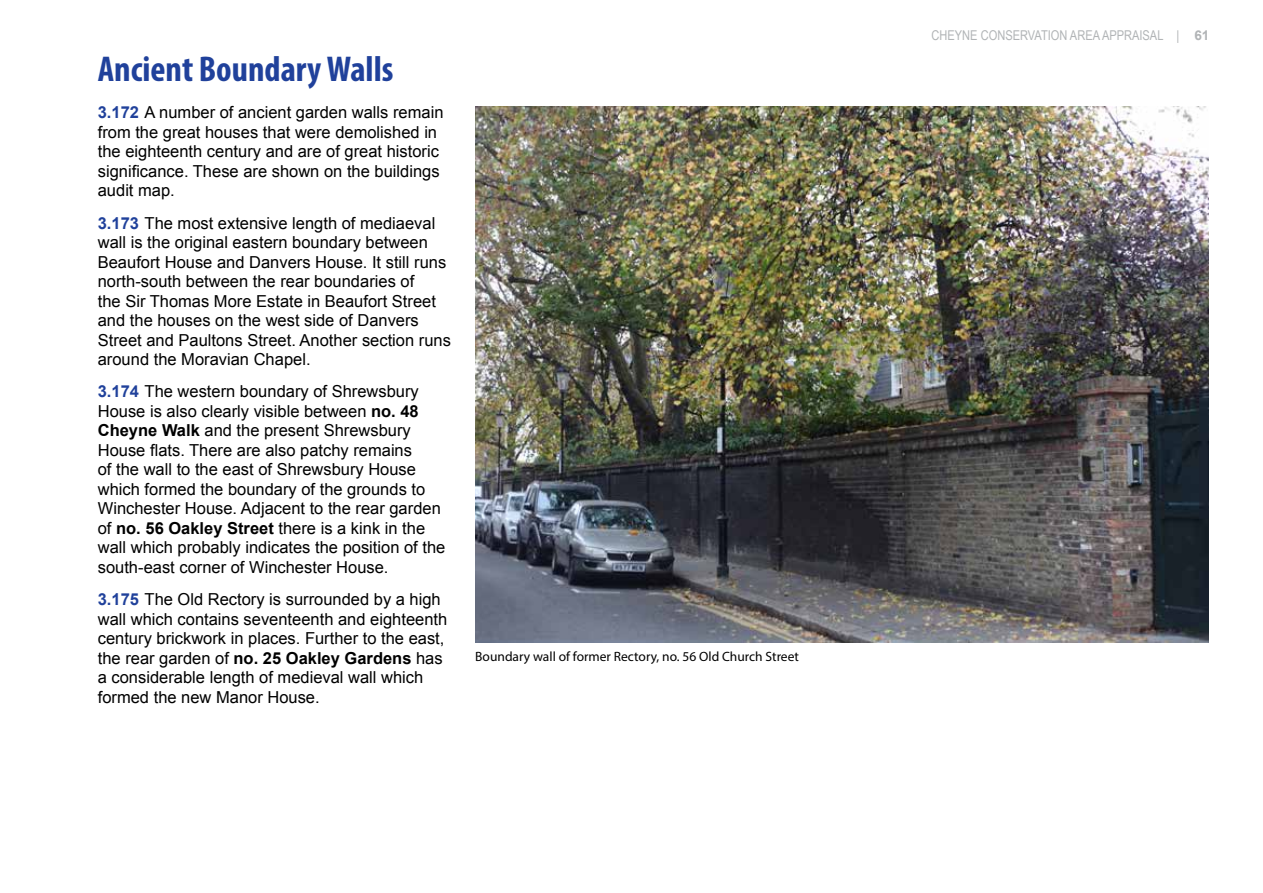
<style>
.page{position:relative;width:1263px;height:893px;background:#fff}
.page>*{position:absolute;margin:0;border:0;box-sizing:border-box;transform-origin:0 0}
.CAA_Chapter_Sub-sect{font:700 condensed 36px "Myriad Pro";color:#20419b}
.t1{font:16.5px/19.5px "Arial";color:#000}
.CAA_Photo___Map_Key{font:13.5px "Myriad Pro";color:#000}
.t2{font:13.5px "Arial Narrow";color:#b1b4b6}
.s1{font-weight:700;color:#20419b}
.s2{font-weight:700}
.s3{font-family:"Arial";font-weight:700}
</style>
<div class="page">
<img style="left:475px;top:106px;width:734px;height:537px">
<p class="CAA_Chapter_Sub-sect" style="left:98px;top:47px;width:297px">Ancient Boundary Walls</p>
<p class="t1" style="left:98px;top:103px;width:347px"><span class="s1">3.172</span> A number of ancient garden walls remain from the great houses that were demolished in the eighteenth century and are of great historic significance. These are shown on the buildings audit map.</p>
<p class="t1" style="left:98px;top:213px;width:355px"><span class="s1">3.173</span> The most extensive length of mediaeval wall is the original eastern boundary between Beaufort House and Danvers House. It still runs north-south between the rear boundaries of<br>the Sir Thomas More Estate in Beaufort Street and the houses on the west side of Danvers Street and Paultons Street. Another section runs around the Moravian Chapel.</p>
<p class="t1" style="left:98px;top:382px;width:349px"><span class="s1">3.174</span> The western boundary of Shrewsbury House is also clearly visible between <span class="s2">no. 48<br>Cheyne Walk</span> and the present Shrewsbury House flats. There are also patchy remains<br>of the wall to the east of Shrewsbury House which formed the boundary of the grounds to Winchester House. Adjacent to the rear garden of <span class="s2">no. 56 Oakley Street</span> there is a kink in the wall which probably indicates the position of the south-east corner of Winchester House.</p>
<p class="t1" style="left:98px;top:590px;width:351px"><span class="s1">3.175</span> The Old Rectory is surrounded by a high wall which contains seventeenth and eighteenth century brickwork in places. Further to the east, the rear garden of <span class="s2">no. 25 Oakley Gardens</span> has a considerable length of medieval wall which formed the new Manor House.</p>
<p class="CAA_Photo___Map_Key" style="left:475px;top:648px;width:325px">Boundary wall of former Rectory, no. 56 Old Church Street</p>
<p class="t2" style="left:931px;top:25px;width:279px">CHEYNE CONSERVATION AREA APPRAISAL | <span class="s3">61</span></p>
</div>
